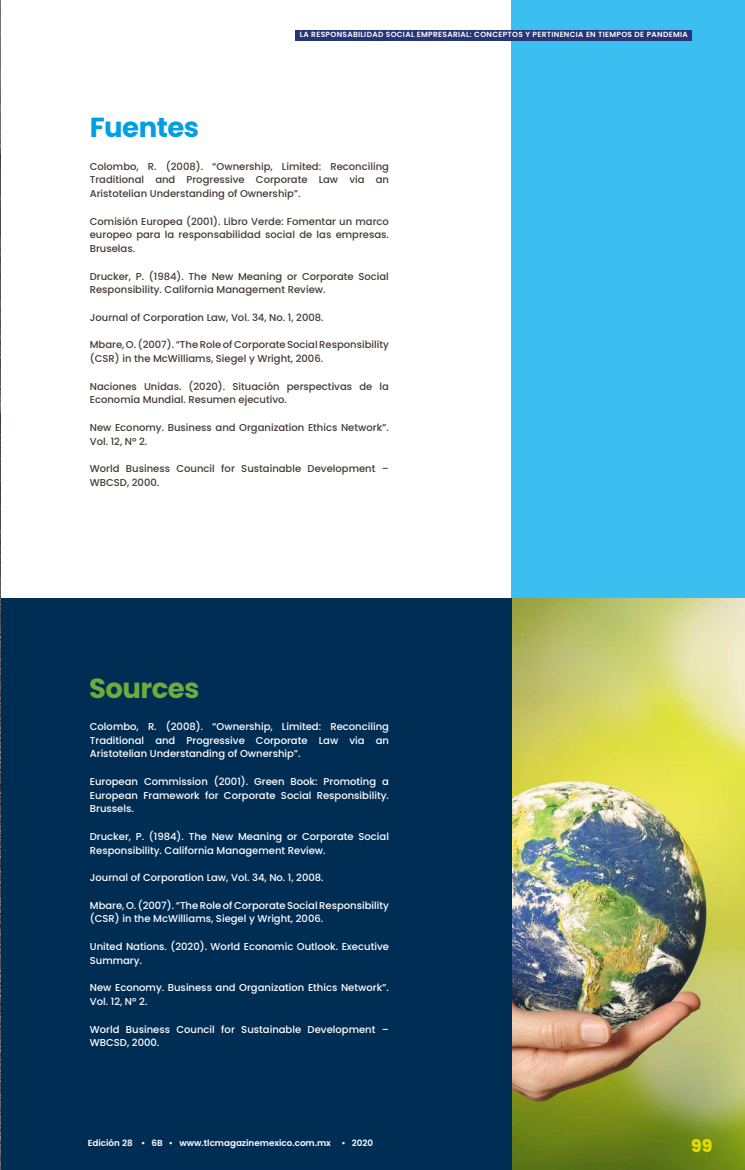
<style>
.page{position:relative;width:745px;height:1170px;background:#fff}
.page>*{position:absolute;margin:0;border:0;box-sizing:border-box;transform-origin:0 0}
.t1{font:700 27.5px "Poppins";letter-spacing:-.02em;color:#009fe3}
.t2{font:700 27.5px "Poppins";letter-spacing:-.02em;color:#6fab3d}
.t3{font:800 17.5px "Poppins";color:#dedc00}
.t4{font:500 10px/13.8px "Poppins";color:#453a36}
.t5{font:500 10px/13.8px "Poppins";color:#fff}
.t6{font:600 8.75px "Poppins";color:#fff}
.t7{font:600 7.5px "Poppins";letter-spacing:.04em;color:#fff}
</style>
<div class="page">
<img style="left:0;top:0;width:1px;height:1169px">
<div style="left:511px;top:0;width:233px;height:600px;background:#3abff0"></div>
<img style="left:511px;top:598px;width:233px;height:571px">
<div style="left:1px;top:598px;width:510px;height:571px;background:#002d53"></div>
<div style="left:295px;top:30px;width:395px;height:10px;background:#253575"></div>
<h1 class="t1" style="left:90px;top:112px;width:111px">Fuentes</h1>
<p class="t7" style="left:299px;top:30px;width:389px">LA RESPONSABILIDAD SOCIAL EMPRESARIAL: CONCEPTOS Y PERTINENCIA EN TIEMPOS DE PANDEMIA</p>
<p class="t4" style="left:90px;top:159px;width:300px;text-align:justify">Colombo, R. (2008). “Ownership, Limited: Reconciling Traditional and Progressive Corporate Law via an Aristotelian Understanding of Ownership”.</p>
<p class="t4" style="left:90px;top:214px;width:300px;text-align:justify">Comisión Europea (2001). Libro Verde: Fomentar un marco europeo para la responsabilidad social de las empresas.<br>Bruselas.</p>
<p class="t4" style="left:90px;top:269px;width:300px">Drucker, P. (1984). The New Meaning or Corporate Social<br>Responsibility. California Management Review.</p>
<p class="t4" style="left:90px;top:310px;width:235px">Journal of Corporation Law, Vol. 34, No. 1, 2008.</p>
<p class="t4" style="left:90px;top:338px;width:300px">Mbare, O. (2007). “The Role of Corporate Social Responsibility (CSR) in the McWilliams, Siegel y Wright, 2006.</p>
<p class="t4" style="left:90px;top:379px;width:300px">Naciones Unidas. (2020). Situación perspectivas de la<br>Economía Mundial. Resumen ejecutivo.</p>
<p class="t4" style="left:90px;top:420px;width:300px">New Economy. Business and Organization Ethics Network”.<br>Vol. 12, Nº 2.</p>
<p class="t4" style="left:90px;top:462px;width:300px">World Business Council for Sustainable Development –<br>WBCSD, 2000.</p>
<h1 class="t2" style="left:89px;top:672px;width:112px">Sources</h1>
<p class="t5" style="left:90px;top:719px;width:300px;text-align:justify">Colombo, R. (2008). “Ownership, Limited: Reconciling Traditional and Progressive Corporate Law via an Aristotelian Understanding of Ownership”.</p>
<p class="t5" style="left:90px;top:774px;width:300px;text-align:justify">European Commission (2001). Green Book: Promoting a European Framework for Corporate Social Responsibility.<br>Brussels.</p>
<p class="t5" style="left:90px;top:829px;width:300px">Drucker, P. (1984). The New Meaning or Corporate Social<br>Responsibility. California Management Review.</p>
<p class="t5" style="left:90px;top:870px;width:235px">Journal of Corporation Law, Vol. 34, No. 1, 2008.</p>
<p class="t5" style="left:90px;top:898px;width:300px">Mbare, O. (2007). “The Role of Corporate Social Responsibility (CSR) in the McWilliams, Siegel y Wright, 2006.</p>
<p class="t5" style="left:90px;top:939px;width:300px">United Nations. (2020). World Economic Outlook. Executive<br>Summary.</p>
<p class="t5" style="left:90px;top:980px;width:300px">New Economy. Business and Organization Ethics Network”.<br>Vol. 12, Nº 2.</p>
<p class="t5" style="left:90px;top:1022px;width:300px">World Business Council for Sustainable Development –<br>WBCSD, 2000.</p>
<p class="t6" style="left:88px;top:1137px;width:287px">Edición 28 • 6B • www.tlcmagazinemexico.com.mx • 2020</p>
<h2 class="t3" style="left:690px;top:1135px;width:23px">99</h2>
</div>
